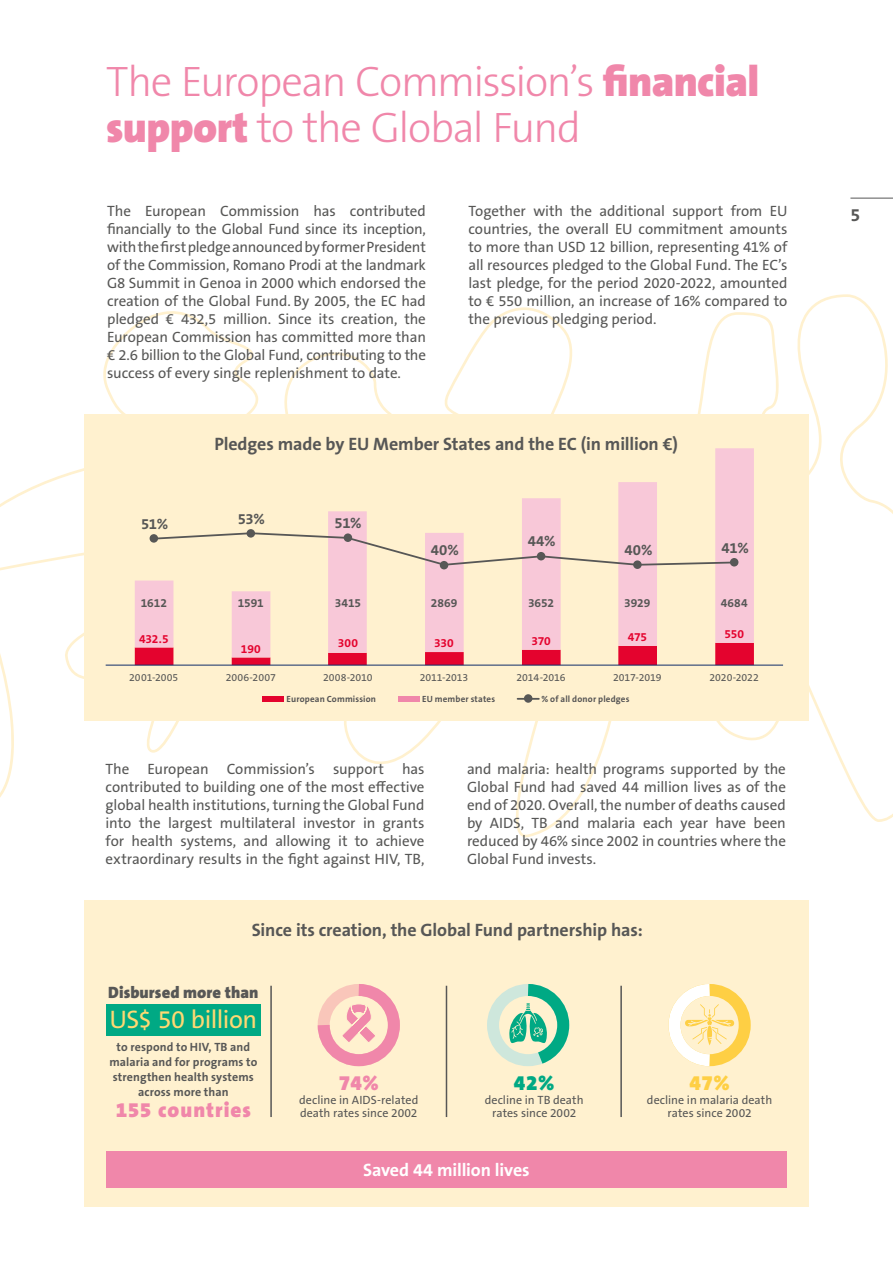
<style>
.page{position:relative;width:893px;height:1263px;background:#fff}
.page>*{position:absolute;margin:0;border:0;box-sizing:border-box;transform-origin:0 0}
.t1{font:300 42.9px/46.2px "The Sans B W3";letter-spacing:-.035em;color:#f087aa}
.t2{font:25.5px "The Sans B W5 Plain";letter-spacing:-.025em;color:#ffd872}
.t3{font:900 21px "The Sans B W9";letter-spacing:.045em;color:#f087aa}
.t4{font:900 21px "The Sans B W9";color:#00a984}
.t5{font:900 21px "The Sans B W9";color:#fecf44}
.t6{font:700 18px "The Sans B W7";letter-spacing:-.01em;color:#575756}
.t7{font:700 18px "The Sans B W7";letter-spacing:-.01em;color:#fff}
.t8{font:900 16.5px "The Sans B W9";letter-spacing:.005em;color:#575756}
.t9{font:15px/18px "The Sans B W5 Plain";letter-spacing:-.005em;color:#575756;text-align:justify}
.t10{font:700 15px "The Sans B W7";letter-spacing:-.01em;color:#575756}
.t11{font:700 12px/15px "The Sans B W7";letter-spacing:.005em;color:#575756;text-align:center}
.t12{font:12px/13.5px "The Sans B W5 Plain";letter-spacing:.005em;color:#575756;text-align:center}
.t13{font:700 12px "The Sans B W7";letter-spacing:-.01em;color:#e4032e}
.t14{font:10.5px "The Sans B W5 Plain";letter-spacing:-.005em;color:#575756}
.t15{font:700 9px "The Sans B W7";letter-spacing:.02em;color:#555454}
.s1{font-family:"The Sans B W9";font-weight:900}
</style>
<div class="page">
<svg style="left:0;top:294px;width:893px;height:544px"></svg>
<div style="left:84px;top:414px;width:725px;height:306px;background:#fff1cf"></div>
<svg style="left:135px;top:657px;width:619px;height:8px"></svg>
<svg style="left:135px;top:448px;width:619px;height:209px"></svg>
<hr style="left:106px;top:665px;width:677px;height:1px;background:#102d69">
<svg style="left:152px;top:531px;width:584px;height:36px"></svg>
<div style="left:263px;top:696px;width:21px;height:6px;background:#e4032e"></div>
<div style="left:398px;top:696px;width:22px;height:6px;background:#f087aa"></div>
<hr style="left:518px;top:698px;width:21px;height:2px;background:#575756">
<div style="left:524px;top:694px;width:8px;height:9px;background:#575756;border-radius:50%"></div>
<div style="left:150px;top:534px;width:8px;height:9px;background:#575756;border-radius:50%"></div>
<div style="left:247px;top:529px;width:8px;height:9px;background:#575756;border-radius:50%"></div>
<div style="left:344px;top:533px;width:8px;height:9px;background:#575756;border-radius:50%"></div>
<div style="left:440px;top:561px;width:8px;height:8px;background:#575756;border-radius:50%"></div>
<div style="left:537px;top:552px;width:8px;height:8px;background:#575756;border-radius:50%"></div>
<div style="left:633px;top:560px;width:9px;height:9px;background:#575756;border-radius:50%"></div>
<div style="left:730px;top:558px;width:8px;height:8px;background:#575756;border-radius:50%"></div>
<hr style="left:850px;top:198px;width:43px;height:1px;background:#575756">
<div style="left:84px;top:900px;width:725px;height:306px;background:#fff1cf"></div>
<div style="left:106px;top:1004px;width:154px;height:31px;background:#00a984"></div>
<div style="left:106px;top:1151px;width:681px;height:37px;background:#f087aa"></div>
<div style="left:487px;top:984px;width:82px;height:82px;border:12px solid #cee7dc;border-radius:50%"></div>
<div style="left:668px;top:984px;width:83px;height:82px;border:12px solid #fecf44;border-radius:50%"></div>
<hr style="left:270px;top:986px;width:2px;height:131px;background:#575756">
<hr style="left:446px;top:986px;width:1px;height:131px;background:#575756">
<hr style="left:620px;top:986px;width:2px;height:131px;background:#575756">
<svg style="left:317px;top:984px;width:83px;height:83px"></svg>
<svg style="left:509px;top:984px;width:61px;height:82px"></svg>
<svg style="left:668px;top:984px;width:66px;height:83px"></svg>
<h1 class="t1" style="left:106px;top:58px;width:654px">The European Commission’s <span class="s1">financial support</span> to the Global Fund</h1>
<p class="t9" style="left:107px;top:202px;width:320px">The European Commission has contributed financially to the Global Fund since its inception, with the first pledge announced by former President of the Commission, Romano Prodi at the landmark G8 Summit in Genoa in 2000 which endorsed the creation of the Global Fund. By 2005, the EC had pledged € 432,5 million. Since its creation, the European Commission has committed more than € 2.6 billion to the Global Fund, contributing to the success of every single replenishment to date.</p>
<p class="t9" style="left:468px;top:202px;width:320px">Together with the additional support from EU countries, the overall EU commitment amounts to more than USD 12 billion, representing 41% of all resources pledged to the Global Fund. The EC’s last pledge, for the period 2020-2022, amounted to € 550 million, an increase of 16% compared to the previous pledging period.</p>
<p class="t10" style="left:141px;top:514px;width:29px">51%</p>
<p class="t6" style="left:214px;top:432px;width:465px">Pledges made by EU Member States and the EC (in million €)</p>
<p class="t10" style="left:238px;top:509px;width:29px">53%</p>
<p class="t10" style="left:335px;top:514px;width:29px">51%</p>
<p class="t10" style="left:431px;top:540px;width:30px">40%</p>
<p class="t10" style="left:528px;top:531px;width:29px">44%</p>
<p class="t10" style="left:624px;top:541px;width:30px">40%</p>
<p class="t10" style="left:721px;top:538px;width:29px">41%</p>
<p class="t11" style="left:141px;top:595px;width:28px">1612</p>
<p class="t11" style="left:238px;top:595px;width:28px">1591</p>
<p class="t11" style="left:335px;top:595px;width:28px">3415</p>
<p class="t11" style="left:431px;top:595px;width:28px">2869</p>
<p class="t11" style="left:528px;top:595px;width:28px">3652</p>
<p class="t11" style="left:624px;top:595px;width:28px">3929</p>
<p class="t11" style="left:721px;top:595px;width:28px">4684</p>
<p class="t13" style="left:139px;top:631px;width:31px">432.5</p>
<p class="t13" style="left:241px;top:641px;width:21px">190</p>
<p class="t13" style="left:338px;top:636px;width:22px">300</p>
<p class="t13" style="left:434px;top:636px;width:21px">330</p>
<p class="t13" style="left:531px;top:633px;width:21px">370</p>
<p class="t13" style="left:628px;top:629px;width:21px">475</p>
<p class="t13" style="left:724px;top:626px;width:21px">550</p>
<p class="t14" style="left:129px;top:671px;width:51px">2001-2005</p>
<p class="t14" style="left:226px;top:671px;width:52px">2006-2007</p>
<p class="t14" style="left:323px;top:671px;width:51px">2008-2010</p>
<p class="t14" style="left:420px;top:671px;width:50px">2011-2013</p>
<p class="t14" style="left:516px;top:671px;width:51px">2014-2016</p>
<p class="t14" style="left:613px;top:671px;width:50px">2017-2019</p>
<p class="t14" style="left:710px;top:671px;width:51px">2020-2022</p>
<p class="t15" style="left:287px;top:693px;width:91px">European Commission</p>
<p class="t15" style="left:422px;top:693px;width:74px">EU member states</p>
<p class="t15" style="left:541px;top:693px;width:90px">% of all donor pledges</p>
<p class="t9" style="left:106px;top:760px;width:320px">The European Commission’s support has contributed to building one of the most effective global health institutions, turning the Global Fund into the largest multilateral investor in grants for health systems, and allowing it to achieve extraordinary results in the fight against HIV, TB,</p>
<p class="t9" style="left:467px;top:760px;width:320px">and malaria: health programs supported by the Global Fund had saved 44 million lives as of the end of 2020. Overall, the number of deaths caused by AIDS, TB and malaria each year have been reduced by 46% since 2002 in countries where the Global Fund invests.</p>
<p class="t6" style="left:252px;top:918px;width:392px">Since its creation, the Global Fund partnership has:</p>
<p class="t8" style="left:108px;top:982px;width:152px">Disbursed more than</p>
<h2 class="t2" style="left:109px;top:1003px;width:149px">US$ 50 billion</h2>
<p class="t11" style="left:109px;top:1039px;width:149px">to respond to HIV, TB and malaria and for programs to strengthen health systems across more than</p>
<h3 class="t3" style="left:116px;top:1096px;width:137px">155 countries</h3>
<h3 class="t3" style="left:339px;top:1069px;width:41px">74%</h3>
<p class="t12" style="left:299px;top:1093px;width:121px;text-align:left">decline in AIDS-related death rates since 2002</p>
<h3 class="t4" style="left:514px;top:1069px;width:42px">42%</h3>
<p class="t12" style="left:485px;top:1093px;width:100px">decline in TB death rates since 2002</p>
<p class="t7" style="left:363px;top:1158px;width:168px">Saved 44 million lives</p>
<h3 class="t5" style="left:689px;top:1069px;width:42px">47%</h3>
<p class="t12" style="left:647px;top:1093px;width:127px">decline in malaria death rates since 2002</p>
<p class="t6" style="left:850px;top:203px;width:11px">5</p>
</div>
